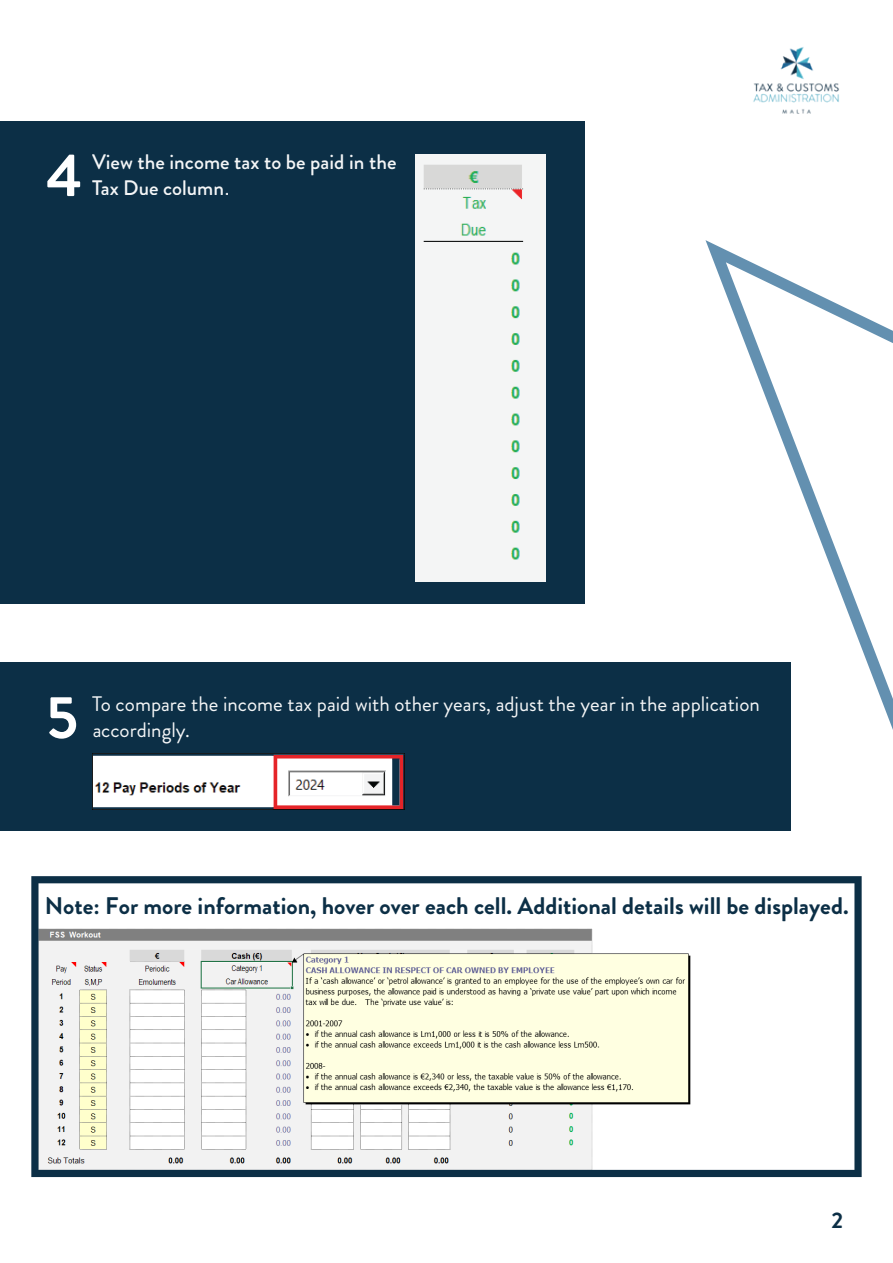
<style>
.page{position:relative;width:893px;height:1263px;background:#fff}
.page>*{position:absolute;margin:0;border:0;box-sizing:border-box;transform-origin:0 0}
.t1{font:700 60px "Brandon Grotesque";color:#fff}
.t2{font:700 24px "Brandon Grotesque";color:#0c2f46}
.t3{font:700 22.5px "Brandon Grotesque";color:#0c2f46}
.t4{font:21px/25.2px "Brandon Grotesque";color:#fff}
.t5{font:500 21px/25.2px "Brandon Grotesque";color:#fff}
.s1{font-weight:400}
</style>
<div class="page">
<img style="left:753px;top:47px;width:86px;height:67px">
<svg style="left:705px;top:240px;width:188px;height:490px"></svg>
<div style="left:0;top:121px;width:585px;height:483px;background:#0c2f46"></div>
<img style="left:416px;top:155px;width:129px;height:426px">
<div style="left:0;top:663px;width:791px;height:168px;background:#0c2f46"></div>
<img style="left:92px;top:754px;width:312px;height:55px">
<svg style="left:31px;top:876px;width:831px;height:301px"></svg>
<h1 class="t1" style="left:46px;top:133px;width:37px">4</h1>
<p class="t5" style="left:92px;top:150px;width:306px">View the income tax to be paid in the<br>Tax Due column<span class="s1">.</span></p>
<h1 class="t1" style="left:46px;top:675px;width:33px">5</h1>
<p class="t4" style="left:92px;top:692px;width:669px">To compare the income tax paid with other years, adjust the year in the application accordingly.</p>
<p class="t2" style="left:45px;top:889px;width:805px">Note: For more information, hover over each cell. Additional details will be displayed.</p>
<p class="t3" style="left:831px;top:1205px;width:13px">2</p>
</div>
